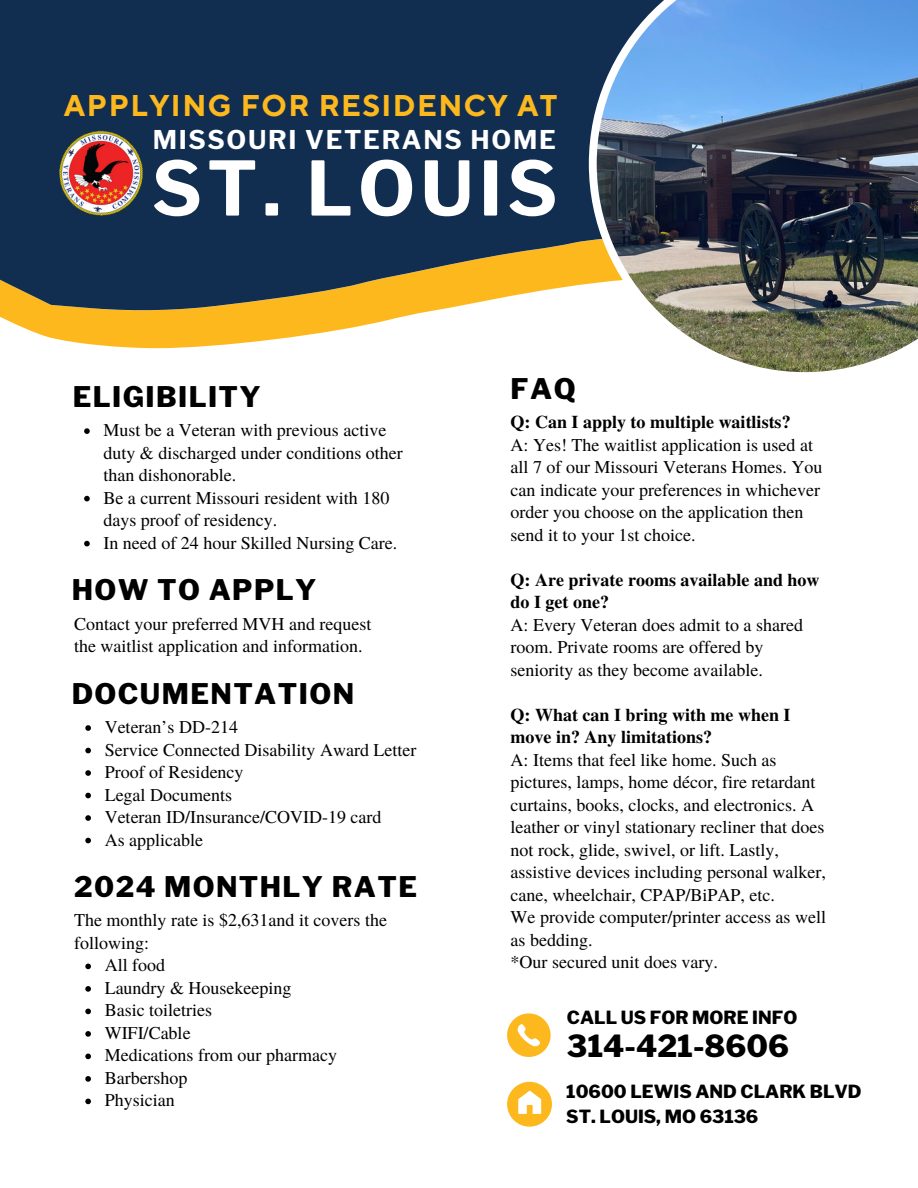
<style>
.page{position:relative;width:918px;height:1188px;background:#fff}
.page>*{position:absolute;margin:0;border:0;box-sizing:border-box;transform-origin:0 0}
.t1{font:700 74.55px "Libre Franklin";letter-spacing:.065em;color:#fff}
.t2{font:800 30.3px "Libre Franklin";color:#000}
.t3{font:700 29.85px "TT Norms Pro";letter-spacing:.05em;color:#fdb81e}
.t4{font:800 28.2px "Libre Franklin";letter-spacing:.05em;color:#000}
.t5{font:700 25.65px "Libre Franklin";letter-spacing:.065em;color:#fff}
.t6{font:18px/22.5px "Te X Gyre Termes";color:#000}
.t7{font:700 18px/22.5px "Te X Gyre Termes";color:#000}
.t8{font:800 18px "Libre Franklin";color:#000}
</style>
<div class="page">
<svg style="left:29px;top:330px;width:309px;height:19px;fill:#fdb81e"></svg>
<svg style="left:0;top:0;width:589px;height:330px;background:#324351"></svg>
<svg style="left:507px;top:1013px;width:44px;height:44px"></svg>
<img style="left:589px;top:0;width:329px;height:373px">
<svg style="left:507px;top:1082px;width:45px;height:45px"></svg>
<img style="left:58px;top:130px;width:86px;height:86px">
<svg style="left:84px;top:428px;width:6px;height:6px"></svg>
<svg style="left:84px;top:496px;width:6px;height:5px"></svg>
<svg style="left:84px;top:541px;width:6px;height:5px"></svg>
<svg style="left:85px;top:725px;width:6px;height:6px"></svg>
<svg style="left:85px;top:748px;width:6px;height:5px"></svg>
<svg style="left:85px;top:770px;width:6px;height:6px"></svg>
<svg style="left:85px;top:793px;width:6px;height:5px"></svg>
<svg style="left:85px;top:815px;width:6px;height:6px"></svg>
<svg style="left:85px;top:838px;width:6px;height:5px"></svg>
<svg style="left:85px;top:964px;width:6px;height:5px"></svg>
<svg style="left:85px;top:986px;width:6px;height:6px"></svg>
<svg style="left:85px;top:1009px;width:6px;height:5px"></svg>
<svg style="left:85px;top:1031px;width:6px;height:6px"></svg>
<svg style="left:85px;top:1054px;width:6px;height:5px"></svg>
<svg style="left:85px;top:1076px;width:6px;height:6px"></svg>
<svg style="left:85px;top:1099px;width:6px;height:5px"></svg>
<p class="t3" style="left:64px;top:87px;width:495px">APPLYING FOR RESIDENCY AT</p>
<p class="t5" style="left:153px;top:124px;width:405px">MISSOURI VETERANS HOME</p>
<p class="t1" style="left:152px;top:144px;width:407px">ST. LOUIS</p>
<p class="t4" style="left:73px;top:380px;width:189px">ELIGIBILITY</p>
<p class="t6" style="left:103px;top:418px;width:301px">Must be a Veteran with previous active duty &amp; discharged under conditions other than dishonorable.</p>
<p class="t6" style="left:103px;top:485px;width:287px">Be a current Missouri resident with 180 days proof of residency.</p>
<p class="t6" style="left:103px;top:530px;width:295px">In need of 24 hour Skilled Nursing Care.</p>
<p class="t4" style="left:72px;top:573px;width:246px">HOW TO APPLY</p>
<p class="t6" style="left:74px;top:612px;width:299px">Contact your preferred MVH and request the waitlist application and information.</p>
<p class="t4" style="left:72px;top:677px;width:284px">DOCUMENTATION</p>
<p class="t6" style="left:105px;top:715px;width:135px">Veteran’s DD-214</p>
<p class="t6" style="left:105px;top:737px;width:313px">Service Connected Disability Award Letter</p>
<p class="t6" style="left:105px;top:760px;width:140px">Proof of Residency</p>
<p class="t6" style="left:105px;top:782px;width:129px">Legal Documents</p>
<p class="t6" style="left:105px;top:805px;width:278px">Veteran ID/Insurance/COVID-19 card</p>
<p class="t6" style="left:105px;top:827px;width:100px">As applicable</p>
<p class="t4" style="left:74px;top:870px;width:344px">2024 MONTHLY RATE</p>
<p class="t6" style="left:74px;top:908px;width:314px">The monthly rate is $2,631and it covers the following:</p>
<p class="t6" style="left:105px;top:953px;width:62px">All food</p>
<p class="t6" style="left:105px;top:976px;width:188px">Laundry &amp; Housekeeping</p>
<p class="t6" style="left:105px;top:998px;width:109px">Basic toiletries</p>
<p class="t6" style="left:105px;top:1021px;width:87px">WIFI/Cable</p>
<p class="t6" style="left:105px;top:1043px;width:234px">Medications from our pharmacy</p>
<p class="t6" style="left:105px;top:1066px;width:84px">Barbershop</p>
<p class="t6" style="left:105px;top:1088px;width:72px">Physician</p>
<p class="t4" style="left:511px;top:372px;width:67px">FAQ</p>
<p class="t7" style="left:511px;top:410px;width:282px">Q: Can I apply to multiple waitlists?</p>
<p class="t6" style="left:511px;top:432px;width:313px">A: Yes! The waitlist application is used at all 7 of our Missouri Veterans Homes. You can indicate your preferences in whichever order you choose on the application then send it to your 1st choice.</p>
<p class="t7" style="left:511px;top:567px;width:310px">Q: Are private rooms available and how do I get one?</p>
<p class="t6" style="left:511px;top:612px;width:294px">A: Every Veteran does admit to a shared room. Private rooms are offered by seniority as they become available.</p>
<p class="t7" style="left:511px;top:702px;width:282px">Q: What can I bring with me when I move in? Any limitations?</p>
<p class="t6" style="left:511px;top:747px;width:317px">A: Items that feel like home. Such as pictures, lamps, home décor, fire retardant curtains, books, clocks, and electronics. A leather or vinyl stationary recliner that does not rock, glide, swivel, or lift. Lastly, assistive devices including personal walker, cane, wheelchair, CPAP/BiPAP, etc.</p>
<p class="t6" style="left:511px;top:905px;width:317px">We provide computer/printer access as well as bedding.</p>
<p class="t6" style="left:511px;top:950px;width:209px">*Our secured unit does vary.</p>
<p class="t8" style="left:567px;top:1007px;width:232px">CALL US FOR MORE INFO</p>
<p class="t2" style="left:567px;top:1028px;width:224px">314-421-8606</p>
<p class="t8" style="left:566px;top:1081px;width:297px">10600 LEWIS AND CLARK BLVD</p>
<p class="t8" style="left:566px;top:1105px;width:194px">ST. LOUIS, MO 63136</p>
</div>
